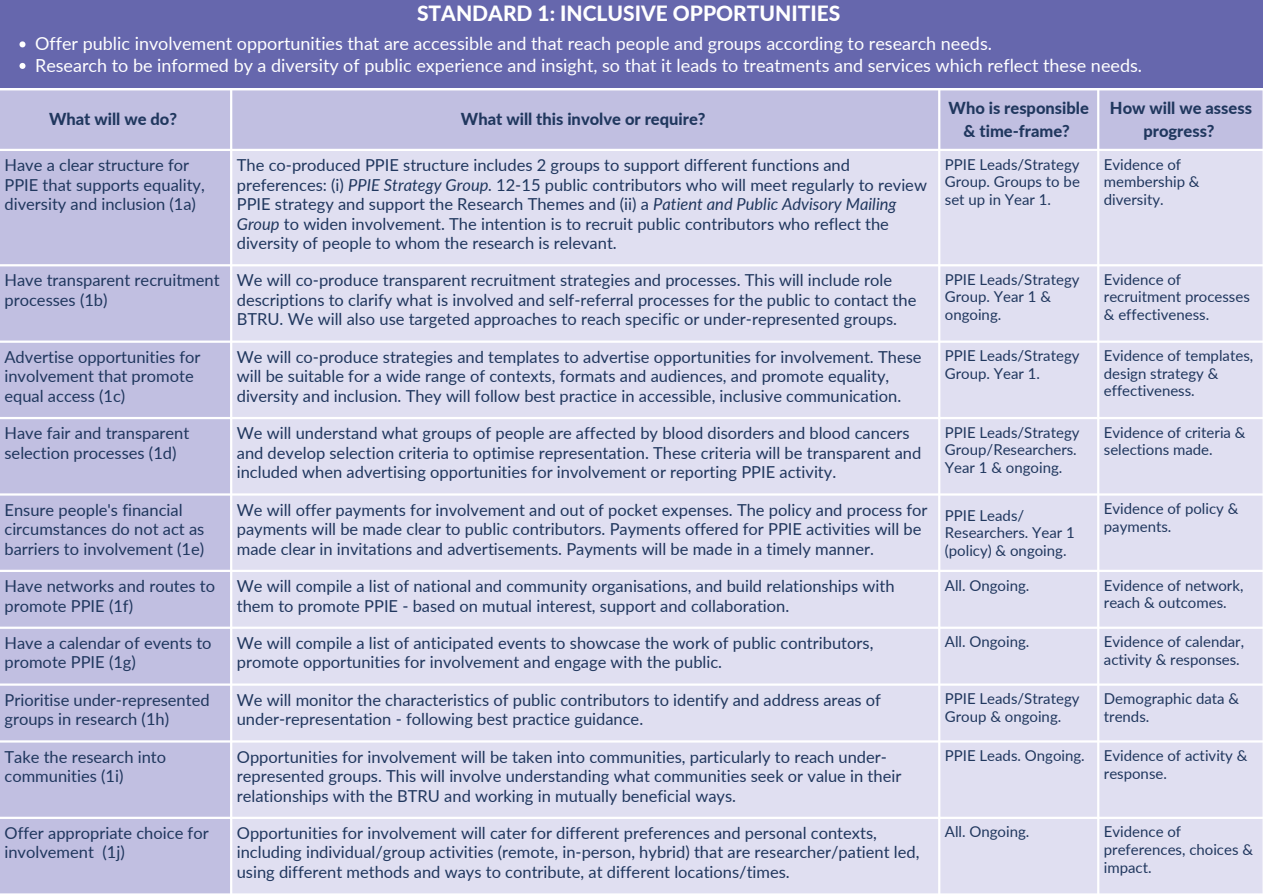
<style>
.page{position:relative;width:1263px;height:894px;background:#fff}
.page>*{position:absolute;margin:0;border:0;box-sizing:border-box;transform-origin:0 0}
.t1{font:800 21px "Lato";color:#fff}
.t2{font:18px/21.5px "Lato";color:#fff}
.t3{font:16.5px/19.5px "Lato";color:#20375e}
.t4{font:800 16.5px/23px "Lato";color:#20375e;text-align:center}
.t5{font:15px/17.5px "Lato";color:#20375e}
.s1{font-style:italic}
</style>
<div class="page">
<div style="left:0;top:0;width:1262px;height:88px;background:#6667ad"></div>
<div style="left:0;top:90px;width:1262px;height:803px;background:#c1bfe1"></div>
<div style="left:232px;top:151px;width:1030px;height:742px;background:#e0dff1"></div>
<svg style="left:19px;top:41px;width:6px;height:6px"></svg>
<svg style="left:19px;top:63px;width:6px;height:6px"></svg>
<p class="t1" style="left:417px;top:1px;width:425px">STANDARD 1: INCLUSIVE OPPORTUNITIES</p>
<p class="t2" style="left:35px;top:33px;width:1108px">Offer public involvement opportunities that are accessible and that reach people and groups according to research needs.<br>Research to be informed by a diversity of public experience and insight, so that it leads to treatments and services which reflect these needs.</p>
<p class="t4" style="left:49px;top:108px;width:129px">What will we do?</p>
<p class="t4" style="left:461px;top:108px;width:246px">What will this involve or require?</p>
<p class="t4" style="left:948px;top:96px;width:142px">Who is responsible &amp; time-frame?</p>
<p class="t4" style="left:1110px;top:96px;width:144px">How will we assess progress?</p>
<p class="t3" style="left:4px;top:155px;width:202px">Have a clear structure for<br>PPIE that supports equality, diversity and inclusion (1a)</p>
<p class="t3" style="left:237px;top:155px;width:692px">The co-produced PPIE structure includes 2 groups to support different functions and preferences: (i) <span class="s1">PPIE Strategy Group.</span> 12-15 public contributors who will meet regularly to review PPIE strategy and support the Research Themes and (ii) a <span class="s1">Patient and Public Advisory Mailing Group</span> to widen involvement. The intention is to recruit public contributors who reflect the diversity of people to whom the research is relevant.</p>
<p class="t5" style="left:945px;top:155px;width:137px;text-align:justify">PPIE Leads/Strategy Group. Groups to be set up in Year 1.</p>
<p class="t5" style="left:1104px;top:155px;width:97px">Evidence of membership &amp; diversity.</p>
<p class="t3" style="left:4px;top:270px;width:217px">Have transparent recruitment processes (1b)</p>
<p class="t3" style="left:237px;top:270px;width:681px">We will co-produce transparent recruitment strategies and processes. This will include role descriptions to clarify what is involved and self-referral processes for the public to contact the<br>BTRU. We will also use targeted approaches to reach specific or under-represented groups.</p>
<p class="t5" style="left:945px;top:270px;width:136px">PPIE Leads/Strategy<br>Group. Year 1 &amp; ongoing.</p>
<p class="t5" style="left:1104px;top:270px;width:147px">Evidence of recruitment processes &amp; effectiveness.</p>
<p class="t3" style="left:4px;top:346px;width:198px">Advertise opportunities for involvement that promote equal access (1c)</p>
<p class="t3" style="left:237px;top:346px;width:686px">We will co-produce strategies and templates to advertise opportunities for involvement. These will be suitable for a wide range of contexts, formats and audiences, and promote equality, diversity and inclusion. They will follow best practice in accessible, inclusive communication.</p>
<p class="t5" style="left:945px;top:346px;width:136px">PPIE Leads/Strategy<br>Group. Year 1.</p>
<p class="t5" style="left:1104px;top:346px;width:151px">Evidence of templates, design strategy &amp; effectiveness.</p>
<p class="t3" style="left:4px;top:423px;width:186px">Have fair and transparent selection processes (1d)</p>
<p class="t3" style="left:237px;top:423px;width:686px">We will understand what groups of people are affected by blood disorders and blood cancers and develop selection criteria to optimise representation. These criteria will be transparent and included when advertising opportunities for involvement or reporting PPIE activity.</p>
<p class="t5" style="left:945px;top:423px;width:136px">PPIE Leads/Strategy<br>Group/Researchers.<br>Year 1 &amp; ongoing.</p>
<p class="t5" style="left:1104px;top:423px;width:143px">Evidence of criteria &amp; selections made.</p>
<p class="t3" style="left:4px;top:499px;width:201px">Ensure people's financial circumstances do not act as barriers to involvement (1e)</p>
<p class="t3" style="left:237px;top:499px;width:692px">We will offer payments for involvement and out of pocket expenses. The policy and process for payments will be made clear to public contributors. Payments offered for PPIE activities will be made clear in invitations and advertisements. Payments will be made in a timely manner.</p>
<p class="t5" style="left:945px;top:506px;width:132px">PPIE Leads/<br>Researchers. Year 1 (policy) &amp; ongoing.</p>
<p class="t5" style="left:1104px;top:499px;width:136px">Evidence of policy &amp; payments.</p>
<p class="t3" style="left:4px;top:575px;width:212px">Have networks and routes to promote PPIE (1f)</p>
<p class="t3" style="left:237px;top:575px;width:659px">We will compile a list of national and community organisations, and build relationships with them to promote PPIE - based on mutual interest, support and collaboration.</p>
<p class="t5" style="left:945px;top:575px;width:86px">All. Ongoing.</p>
<p class="t5" style="left:1104px;top:575px;width:141px">Evidence of network, reach &amp; outcomes.</p>
<p class="t3" style="left:4px;top:632px;width:209px">Have a calendar of events to promote PPIE (1g)</p>
<p class="t3" style="left:237px;top:632px;width:638px">We will compile a list of anticipated events to showcase the work of public contributors, promote opportunities for involvement and engage with the public.</p>
<p class="t5" style="left:945px;top:632px;width:86px">All. Ongoing.</p>
<p class="t5" style="left:1104px;top:632px;width:142px">Evidence of calendar, activity &amp; responses.</p>
<p class="t3" style="left:4px;top:689px;width:207px">Prioritise under-represented groups in research (1h)</p>
<p class="t3" style="left:237px;top:689px;width:646px">We will monitor the characteristics of public contributors to identify and address areas of under-representation - following best practice guidance.</p>
<p class="t5" style="left:945px;top:689px;width:136px">PPIE Leads/Strategy<br>Group &amp; ongoing.</p>
<p class="t5" style="left:1104px;top:689px;width:137px">Demographic data &amp; trends.</p>
<p class="t3" style="left:4px;top:746px;width:163px">Take the research into communities (1i)</p>
<p class="t3" style="left:237px;top:746px;width:666px">Opportunities for involvement will be taken into communities, particularly to reach under&shy;represented groups. This will involve understanding what communities seek or value in their relationships with the BTRU and working in mutually beneficial ways.</p>
<p class="t5" style="left:945px;top:746px;width:141px">PPIE Leads. Ongoing.</p>
<p class="t5" style="left:1104px;top:746px;width:145px">Evidence of activity &amp; response.</p>
<p class="t3" style="left:4px;top:822px;width:206px">Offer appropriate choice for involvement (1j)</p>
<p class="t3" style="left:237px;top:822px;width:684px">Opportunities for involvement will cater for different preferences and personal contexts, including individual/group activities (remote, in-person, hybrid) that are researcher/patient led, using different methods and ways to contribute, at different locations/times.</p>
<p class="t5" style="left:945px;top:822px;width:86px">All. Ongoing.</p>
<p class="t5" style="left:1104px;top:822px;width:151px">Evidence of preferences, choices &amp; impact.</p>
</div>
